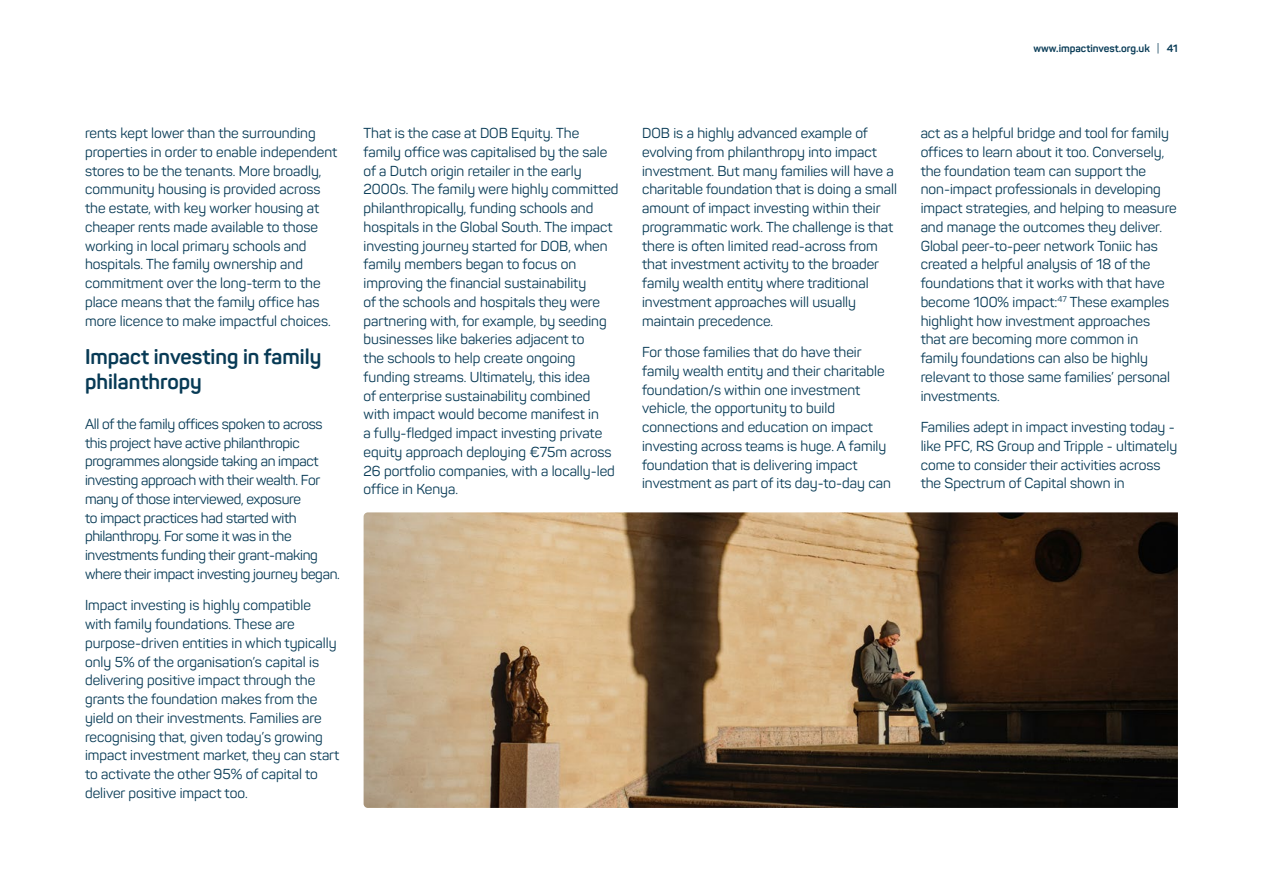
<style>
.page{position:relative;width:1263px;height:893px;background:#fff}
.page>*{position:absolute;margin:0;border:0;box-sizing:border-box;transform-origin:0 0}
.Header_3{font:700 21px/25.2px "Panton";color:#073a55}
.Body_copy{font:14.25px/18.8px "Panton";color:#073a55}
.Body_copy-2{font:14.25px/18.8px "Panton";letter-spacing:-.02em;color:#073a55}
.t1{font:700 10.5px "Panton";color:#073a55}
.s1{font-weight:400}
</style>
<div class="page">
<img style="left:364px;top:512px;width:814px;height:296px">
<p class="t1" style="left:1033px;top:41px;width:146px">www.impactinvest.org.uk <span class="s1">|</span> 41</p>
<p class="Body_copy" style="left:85px;top:124px;width:254px">rents kept lower than the surrounding properties in order to enable independent stores to be the tenants. More broadly, community housing is provided across the estate, with key worker housing at cheaper rents made available to those working in local primary schools and hospitals. The family ownership and commitment over the long-term to the place means that the family office has more licence to make impactful choices.</p>
<h2 class="Header_3" style="left:85px;top:343px;width:238px">Impact investing in family philanthropy</h2>
<p class="Body_copy-2" style="left:85px;top:414px;width:256px">All of the family offices spoken to across this project have active philanthropic programmes alongside taking an impact investing approach with their wealth. For many of those interviewed, exposure<br>to impact practices had started with philanthropy. For some it was in the investments funding their grant-making where their impact investing journey began.</p>
<p class="Body_copy" style="left:85px;top:596px;width:256px">Impact investing is highly compatible with family foundations. These are purpose-driven entities in which typically only 5% of the organisation’s capital is delivering positive impact through the grants the foundation makes from the yield on their investments. Families are recognising that, given today’s growing impact investment market, they can start to activate the other 95% of capital to deliver positive impact too.</p>
<p class="Body_copy" style="left:364px;top:124px;width:256px">That is the case at DOB Equity. The family office was capitalised by the sale of a Dutch origin retailer in the early 2000s. The family were highly committed philanthropically, funding schools and hospitals in the Global South. The impact investing journey started for DOB, when family members began to focus on improving the financial sustainability<br>of the schools and hospitals they were partnering with, for example, by seeding businesses like bakeries adjacent to<br>the schools to help create ongoing funding streams. Ultimately, this idea<br>of enterprise sustainability combined with impact would become manifest in<br>a fully-fledged impact investing private equity approach deploying €75m across 26 portfolio companies, with a locally-led office in Kenya.</p>
<p class="Body_copy" style="left:642px;top:124px;width:256px">DOB is a highly advanced example of evolving from philanthropy into impact investment. But many families will have a charitable foundation that is doing a small amount of impact investing within their programmatic work. The challenge is that there is often limited read-across from that investment activity to the broader family wealth entity where traditional investment approaches will usually maintain precedence.</p>
<p class="Body_copy" style="left:642px;top:343px;width:250px">For those families that do have their family wealth entity and their charitable foundation/s within one investment vehicle, the opportunity to build connections and education on impact investing across teams is huge. A family foundation that is delivering impact investment as part of its day-to-day can</p>
<p class="Body_copy" style="left:921px;top:124px;width:258px">act as a helpful bridge and tool for family offices to learn about it too. Conversely, the foundation team can support the non-impact professionals in developing impact strategies, and helping to measure and manage the outcomes they deliver.<br>Global peer-to-peer network Toniic has created a helpful analysis of 18 of the foundations that it works with that have become 100% impact:<sup>47</sup> These examples highlight how investment approaches that are becoming more common in family foundations can also be highly relevant to those same families’ personal investments.</p>
<p class="Body_copy" style="left:921px;top:418px;width:258px">Families adept in impact investing today - like PFC, RS Group and Tripple - ultimately come to consider their activities across the Spectrum of Capital shown in</p>
</div>
